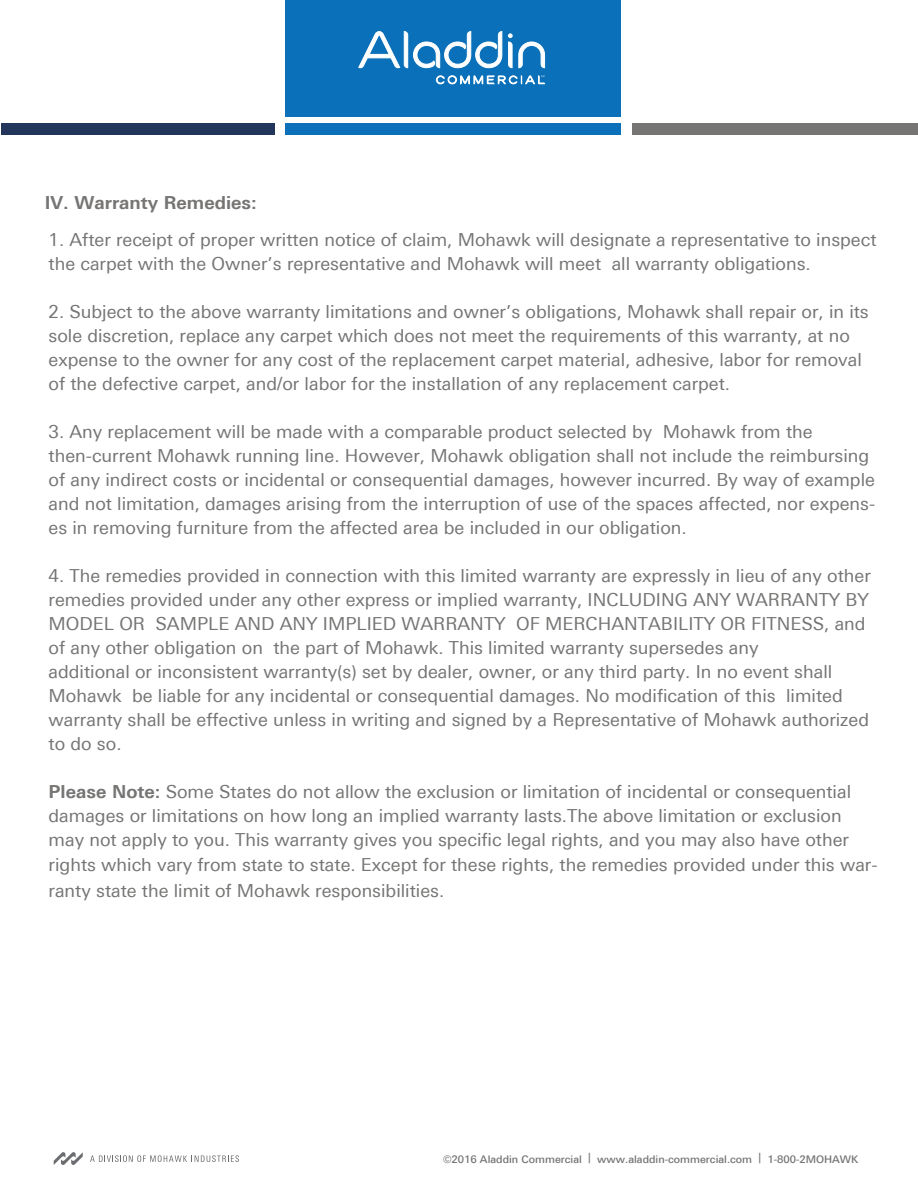
<style>
.page{position:relative;width:918px;height:1188px;background:#fff}
.page>*{position:absolute;margin:0;border:0;box-sizing:border-box;transform-origin:0 0}
.t1{font:18px/24px "Linotype Univers Basic";color:#767574}
.t2{font:700 18px "Linotype Univers Basic";color:#767574}
.t3{font:500 10.5px "Linotype Univers Basic";color:#767574}
.s1{font-weight:700}
</style>
<div class="page">
<div style="left:286px;top:0;width:335px;height:117px;background:#0970b9"></div>
<div style="left:286px;top:124px;width:335px;height:11px;background:#0970b9"></div>
<div style="left:1px;top:124px;width:274px;height:11px;background:#22365c"></div>
<div style="left:632px;top:124px;width:286px;height:11px;background:#767574"></div>
<svg style="left:358px;top:31px;width:187px;height:54px"></svg>
<svg style="left:54px;top:1152px;width:29px;height:13px"></svg>
<svg style="left:90px;top:1155px;width:149px;height:7px"></svg>
<p class="t2" style="left:45px;top:192px;width:214px">IV. Warranty Remedies:</p>
<p class="t1" style="left:49px;top:227px;width:829px">1. After receipt of proper written notice of claim, Mohawk will designate a representative to inspect the carpet with the Owner’s representative and Mohawk will meet all warranty obligations.</p>
<p class="t1" style="left:49px;top:299px;width:822px">2. Subject to the above warranty limitations and owner’s obligations, Mohawk shall repair or, in its sole discretion, replace any carpet which does not meet the requirements of this warranty, at no expense to the owner for any cost of the replacement carpet material, adhesive, labor for removal of the defective carpet, and/or labor for the installation of any replacement carpet.</p>
<p class="t1" style="left:49px;top:419px;width:828px">3. Any replacement will be made with a comparable product selected by Mohawk from the then-current Mohawk running line. However, Mohawk obligation shall not include the reimbursing of any indirect costs or incidental or consequential damages, however incurred. By way of example and not limitation, damages arising from the interruption of use of the spaces affected, nor expens&shy;es in removing furniture from the affected area be included in our obligation.</p>
<p class="t1" style="left:49px;top:563px;width:824px">4. The remedies provided in connection with this limited warranty are expressly in lieu of any other remedies provided under any other express or implied warranty, INCLUDING ANY WARRANTY BY MODEL OR SAMPLE AND ANY IMPLIED WARRANTY OF MERCHANTABILITY OR FITNESS, and of any other obligation on the part of Mohawk. This limited warranty supersedes any</p>
<p class="t1" style="left:49px;top:659px;width:785px">additional or inconsistent warranty(s) set by dealer, owner, or any third party. In no event shall</p>
<p class="t1" style="left:49px;top:683px;width:796px">Mohawk be liable for any incidental or consequential damages. No modification of this limited</p>
<p class="t1" style="left:49px;top:707px;width:822px">warranty shall be effective unless in writing and signed by a Representative of Mohawk authorized to do so.</p>
<p class="t1" style="left:49px;top:779px;width:830px;line-height:24.8px"><span class="s1">Please Note:</span> Some States do not allow the exclusion or limitation of incidental or consequential damages or limitations on how long an implied warranty lasts.The above limitation or exclusion may not apply to you. This warranty gives you specific legal rights, and you may also have other rights which vary from state to state. Except for these rights, the remedies provided under this war&shy;ranty state the limit of Mohawk responsibilities.</p>
<p class="t3" style="left:443px;top:1153px;width:417px">©2016 Aladdin Commercial | www.aladdin-commercial.com | 1-800-2MOHAWK</p>
</div>
